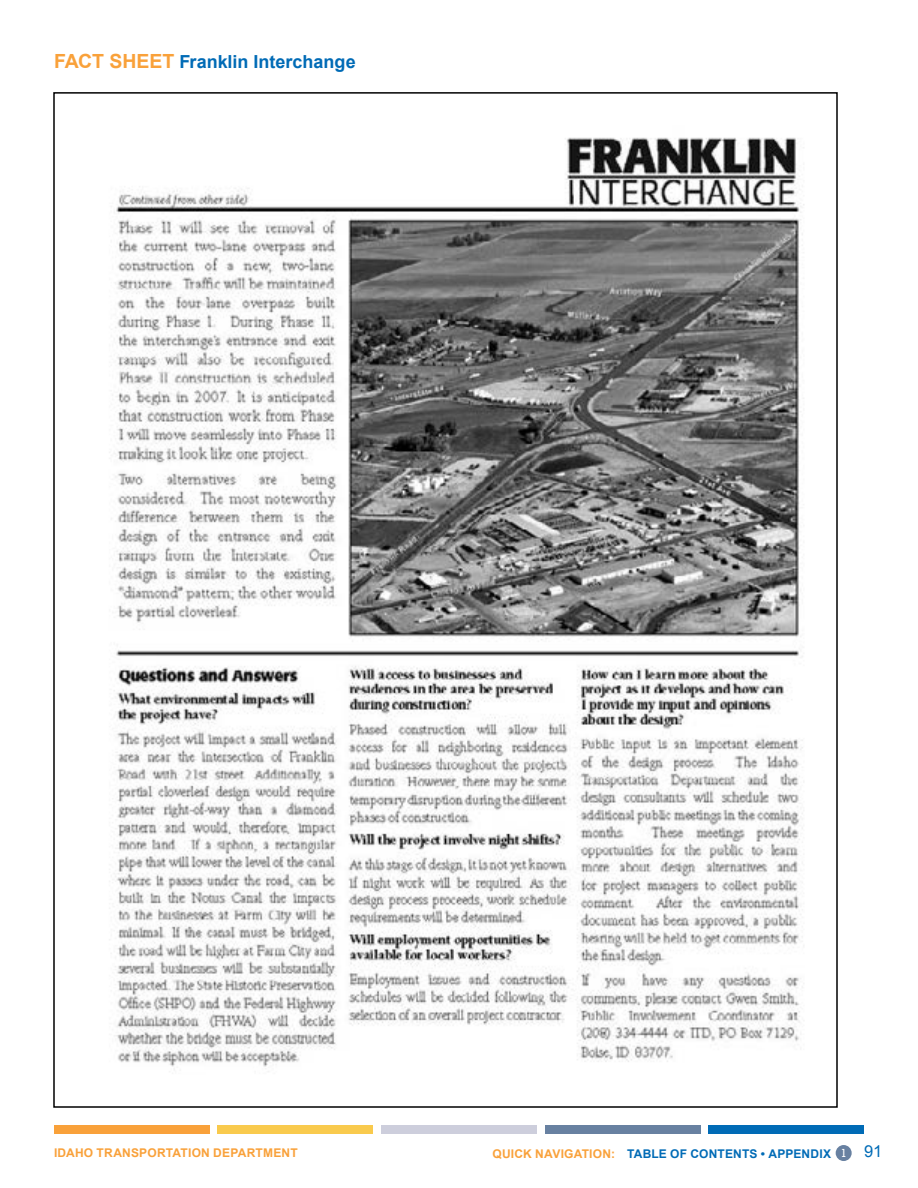
<style>
.page{position:relative;width:918px;height:1188px;background:#fff}
.page>*{position:absolute;margin:0;border:0;box-sizing:border-box;transform-origin:0 0}
.t1{font:700 19.5px "Arial";color:#f9a13a}
.t2{font:700 18px "Arial";color:#006bb6}
.t3{font:16.5px "Arial";color:#006bb6}
.t4{font:700 12px "Arial";letter-spacing:.015em;color:#f9a13a}
.t5{font:700 12px "Arial";color:#006bb6}
.t6{font:12px "Rockwell";color:#fff}
.s1{color:#f9a13a}
</style>
<div class="page">
<div style="left:709px;top:1126px;width:155px;height:8px;background:#006bb6"></div>
<div style="left:545px;top:1126px;width:155px;height:8px;background:#6881a1"></div>
<div style="left:381px;top:1126px;width:156px;height:8px;background:#cdcedc"></div>
<div style="left:54px;top:1126px;width:155px;height:8px;background:#f9a13a"></div>
<div style="left:218px;top:1126px;width:155px;height:8px;background:#f9ca4d"></div>
<img style="left:111px;top:137px;width:693px;height:935px">
<div style="left:836px;top:1145px;width:16px;height:16px;background:#6881a1;border-radius:50%"></div>
<h1 class="t1" style="left:54px;top:48px;width:25px">FACT</h1>
<h1 class="t1" style="left:109px;top:48px;width:27px">SHEET</h1>
<h2 class="t2" style="left:179px;top:50px;width:178px">FRANKLIN INTERCHANGE</h2>
<p class="t4" style="left:54px;top:1145px;width:245px">IDAHO TRANSPORTATION DEPARTMENT</p>
<h3 class="t3" style="left:864px;top:1140px;width:20px">91</h3>
<p class="t4" style="left:492px;top:1145px;width:18px">QUICK</p>
<p class="t4" style="left:535px;top:1145px;width:9px">NAVIGATION</p>
<p class="t5" style="left:611px;top:1145px;width:32px"><span class="s1">:</span> TABLE</p>
<p class="t5" style="left:670px;top:1145px;width:39px">OF CONTENTS</p>
<p class="t5" style="left:761px;top:1145px;width:25px">• APPENDIX</p>
<p class="t6" style="left:840px;top:1146px;width:8px">1</p>
</div>
